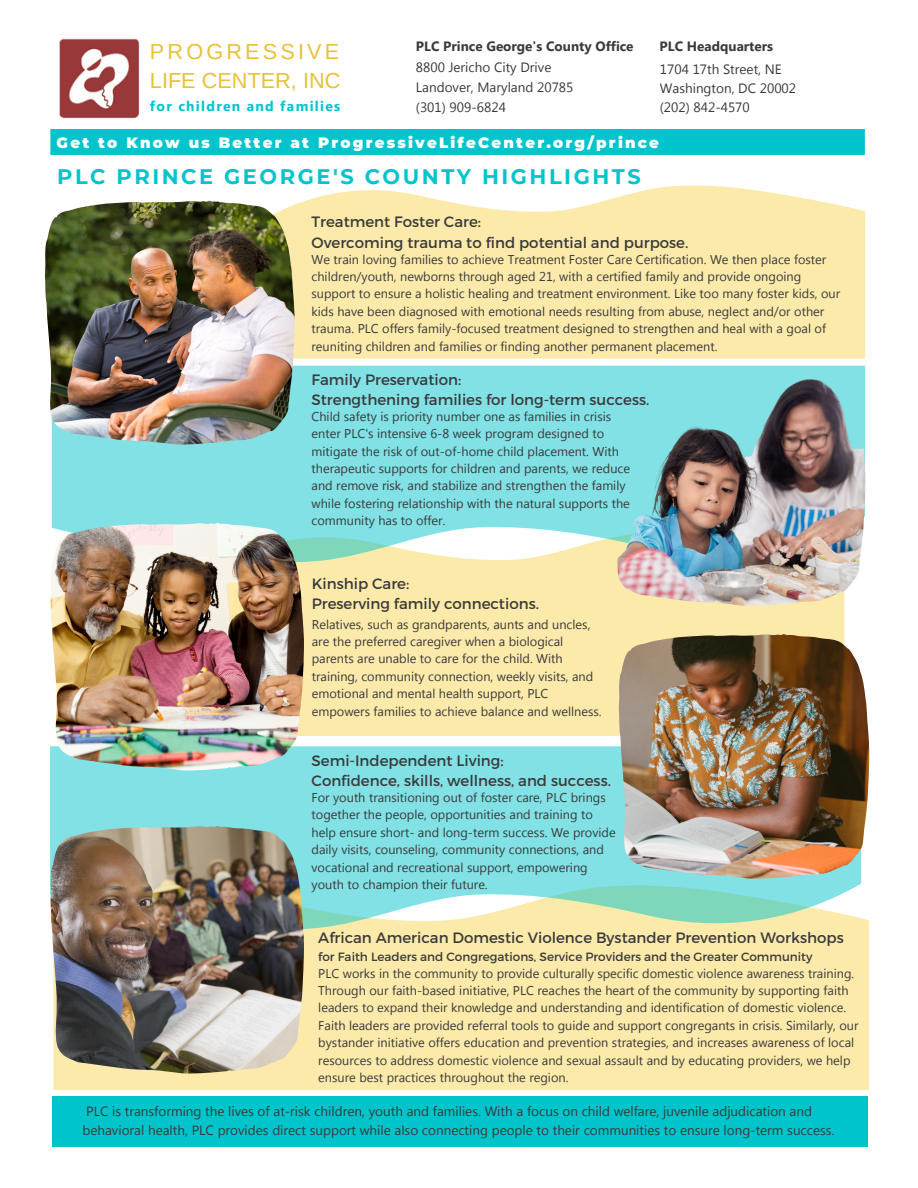
<style>
.page{position:relative;width:918px;height:1188px;background:#fff}
.page>*{position:absolute;margin:0;border:0;box-sizing:border-box;transform-origin:0 0}
.t1{font:21.75px "Arimo";color:#e8c137}
.t2{font:21.75px "Arimo";letter-spacing:.145em;color:#e8c137}
.t3{font:700 21px "Montserrat";letter-spacing:.12em;color:#00c4cc}
.t4{font:15px "Montserrat";color:#3a3a3a}
.t5{font:900 15px "Montserrat";letter-spacing:.145em;color:#fff}
.t6{font:700 13.95px "Lao UI";letter-spacing:.09em;color:#00c4cc}
.t7{font:13.5px/19.2px "Lao UI";color:#3a3a3a}
.t8{font:700 13.5px "Lao UI";color:#3a3a3a}
.t9{font:12.75px/17.4px "Lao UI";color:#3a3a3a}
.t10{font:12px "Montserrat";color:#3a3a3a}
</style>
<div class="page">
<div style="left:53px;top:918px;width:816px;height:172px;background:#fceaab"></div>
<svg style="left:50px;top:746px;width:811px;height:184px;background:#91e2dd"></svg>
<div style="left:304px;top:563px;width:540px;height:173px;background:#fceaab"></div>
<svg style="left:52px;top:366px;width:560px;height:197px;background:#8ce2e3"></svg>
<img style="left:612px;top:365px;width:253px;height:241px">
<div style="left:52px;top:1096px;width:816px;height:51px;background:#00c4cc"></div>
<div style="left:50px;top:129px;width:815px;height:26px;background:#00c4cc"></div>
<img style="left:59px;top:38px;width:81px;height:80px">
<img style="left:50px;top:826px;width:254px;height:247px">
<img style="left:619px;top:634px;width:250px;height:244px">
<img style="left:50px;top:523px;width:254px;height:247px">
<svg style="left:294px;top:185px;width:571px;height:174px;background:#fcebb1"></svg>
<img style="left:45px;top:201px;width:249px;height:243px">
<p class="t2" style="left:150px;top:39px;width:191px">PROGRESSIVE</p>
<p class="t1" style="left:150px;top:68px;width:192px">LIFE CENTER, INC</p>
<p class="t6" style="left:150px;top:96px;width:192px">for children and families</p>
<p class="t8" style="left:416px;top:36px;width:219px">PLC Prince George's County Office</p>
<p class="t7" style="left:416px;top:57px;width:137px">8800 Jericho City Drive</p>
<p class="t7" style="left:416px;top:77px;width:159px">Landover, Maryland 20785</p>
<p class="t7" style="left:416px;top:97px;width:91px">(301) 909-6824</p>
<p class="t8" style="left:660px;top:37px;width:115px">PLC Headquarters</p>
<p class="t7" style="left:660px;top:58px;width:123px">1704 17th Street, NE</p>
<p class="t7" style="left:660px;top:78px;width:138px">Washington, DC 20002</p>
<p class="t7" style="left:660px;top:97px;width:91px">(202) 842-4570</p>
<p class="t5" style="left:57px;top:133px;width:604px">Get to Know us Better at ProgressiveLifeCenter.org/prince</p>
<p class="t3" style="left:57px;top:163px;width:585px">PLC PRINCE GEORGE'S COUNTY HIGHLIGHTS</p>
<p class="t4" style="left:312px;top:212px;width:171px">Treatment Foster Care:</p>
<p class="t4" style="left:312px;top:232px;width:378px">Overcoming trauma to find potential and purpose.</p>
<p class="t9" style="left:312px;top:250px;width:530px">We train loving families to achieve Treatment Foster Care Certification. We then place foster children/youth, newborns through aged 21, with a certified family and provide ongoing support to ensure a holistic healing and treatment environment. Like too many foster kids, our kids have been diagnosed with emotional needs resulting from abuse, neglect and/or other trauma. PLC offers family-focused treatment designed to strengthen and heal with a goal of reuniting children and families or finding another permanent placement.</p>
<p class="t4" style="left:312px;top:370px;width:151px">Family Preservation:</p>
<p class="t4" style="left:312px;top:390px;width:339px">Strengthening families for long-term success.</p>
<p class="t9" style="left:312px;top:407px;width:320px">Child safety is priority number one as families in crisis enter PLC's intensive 6-8 week program designed to mitigate the risk of out-of-home child placement. With therapeutic supports for children and parents, we reduce and remove risk, and stabilize and strengthen the family while fostering relationship with the natural supports the community has to offer.</p>
<p class="t4" style="left:312px;top:574px;width:99px">Kinship Care:</p>
<p class="t4" style="left:312px;top:594px;width:229px">Preserving family connections.</p>
<p class="t9" style="left:312px;top:615px;width:291px">Relatives, such as grandparents, aunts and uncles, are the preferred caregiver when a biological parents are unable to care for the child. With training, community connection, weekly visits, and emotional and mental health support, PLC empowers families to achieve balance and wellness.</p>
<p class="t4" style="left:312px;top:751px;width:194px">Semi-Independent Living:</p>
<p class="t4" style="left:312px;top:771px;width:301px">Confidence, skills, wellness, and success.</p>
<p class="t9" style="left:312px;top:788px;width:306px">For youth transitioning out of foster care, PLC brings together the people, opportunities and training to help ensure short- and long-term success. We provide daily visits, counseling, community connections, and vocational and recreational support, empowering youth to champion their future.</p>
<p class="t4" style="left:318px;top:928px;width:527px">African American Domestic Violence Bystander Prevention Workshops</p>
<p class="t10" style="left:318px;top:949px;width:496px">for Faith Leaders and Congregations, Service Providers and the Greater Community</p>
<p class="t9" style="left:318px;top:964px;width:542px">PLC works in the community to provide culturally specific domestic violence awareness training.<br>Through our faith-based initiative, PLC reaches the heart of the community by supporting faith leaders to expand their knowledge and understanding and identification of domestic violence.<br>Faith leaders are provided referral tools to guide and support congregants in crisis. Similarly, our bystander initiative offers education and prevention strategies, and increases awareness of local resources to address domestic violence and sexual assault and by educating providers, we help ensure best practices throughout the region.</p>
<p class="t7" style="left:82px;top:1101px;width:754px">PLC is transforming the lives of at-risk children, youth and families. With a focus on child welfare, juvenile adjudication and behavioral health, PLC provides direct support while also connecting people to their communities to ensure long-term success.</p>
</div>
